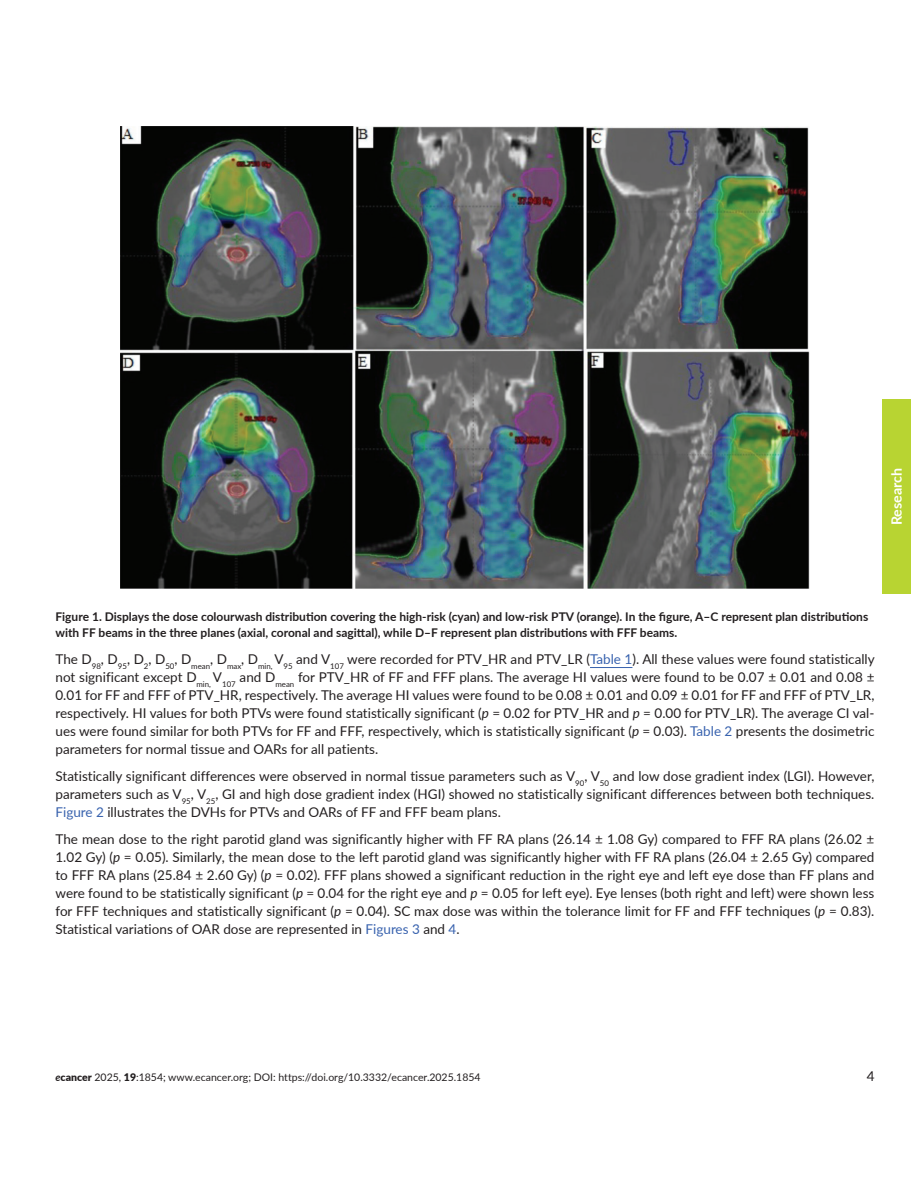
<style>
.page{position:relative;width:918px;height:1188px;background:#fff}
.page>*{position:absolute;margin:0;border:0;box-sizing:border-box;transform-origin:0 0}
.t1{font:700 14.25px "Lato";color:#fff}
.t2{font:13.5px/18px "Lato";color:#231f20;text-align:justify}
.t3{font:700 12px/16.5px "Lato";color:#231f20}
.t4{font:10.5px "Lato";color:#231f20}
.s1{color:#3862ae}
.s2{font-style:italic}
.s3{font-weight:700;font-style:italic}
.s4{font-weight:900}
</style>
<div class="page">
<div style="left:882px;top:399px;width:29px;height:195px;background:#b8d432"></div>
<hr style="left:590px;top:667px;width:42px;height:1px;background:#3862ae">
<img style="left:121px;top:126px;width:688px;height:463px">
<p class="t1" style="left:886px;top:525px;width:59px;rotate:-90deg">Research</p>
<p class="t3" style="left:56px;top:608px;width:814px">Figure 1. Displays the dose colourwash distribution covering the high-risk (cyan) and low-risk PTV (orange). In the figure, A–C represent plan distributions with FF beams in the three planes (axial, coronal and sagittal), while D–F represent plan distributions with FFF beams.</p>
<p class="t2" style="left:55px;top:650px;width:821px">The D<sub>98</sub>, D<sub>95</sub>, D<sub>2</sub>, D<sub>50</sub>, D<sub>mean</sub>, D<sub>max</sub>, D<sub>min,</sub> V<sub>95</sub> and V<sub>107</sub> were recorded for PTV_HR and PTV_LR (<span class="s1">Table 1</span>). All these values were found statistically not significant except D<sub>min,</sub> V<sub>107</sub> and D<sub>mean</sub> for PTV_HR of FF and FFF plans. The average HI values were found to be 0.07 ± 0.01 and 0.08 ± 0.01 for FF and FFF of PTV_HR, respectively. The average HI values were found to be 0.08 ± 0.01 and 0.09 ± 0.01 for FF and FFF of PTV_LR, respectively. HI values for both PTVs were found statistically significant (<span class="s2">p</span> = 0.02 for PTV_HR and <span class="s2">p</span> = 0.00 for PTV_LR). The average CI val&shy;ues were found similar for both PTVs for FF and FFF, respectively, which is statistically significant (<span class="s2">p</span> = 0.03). <span class="s1">Table 2</span> presents the dosimetric parameters for normal tissue and OARs for all patients.</p>
<p class="t2" style="left:55px;top:767px;width:821px">Statistically significant differences were observed in normal tissue parameters such as V<sub>90</sub>, V<sub>50</sub> and low dose gradient index (LGI). However, parameters such as V<sub>95</sub>, V<sub>25</sub>, GI and high dose gradient index (HGI) showed no statistically significant differences between both techniques.<br><span class="s1">Figure 2</span> illustrates the DVHs for PTVs and OARs of FF and FFF beam plans.</p>
<p class="t2" style="left:55px;top:830px;width:820px">The mean dose to the right parotid gland was significantly higher with FF RA plans (26.14 ± 1.08 Gy) compared to FFF RA plans (26.02 ± 1.02 Gy) (<span class="s2">p</span> = 0.05). Similarly, the mean dose to the left parotid gland was significantly higher with FF RA plans (26.04 ± 2.65 Gy) compared to FFF RA plans (25.84 ± 2.60 Gy) (<span class="s2">p</span> = 0.02). FFF plans showed a significant reduction in the right eye and left eye dose than FF plans and were found to be statistically significant (<span class="s2">p</span> = 0.04 for the right eye and <span class="s2">p</span> = 0.05 for left eye). Eye lenses (both right and left) were shown less for FFF techniques and statistically significant (<span class="s2">p</span> = 0.04). SC max dose was within the tolerance limit for FF and FFF techniques (<span class="s2">p</span> = 0.83).<br>Statistical variations of OAR dose are represented in <span class="s1">Figures 3</span> and <span class="s1">4</span>.</p>
<p class="t4" style="left:56px;top:1070px;width:427px"><span class="s3">e</span><span class="s4">cancer</span> 2025, <span class="s4">19</span>:1854; www.ecancer.org; DOI: https://doi.org/10.3332/ecancer.2025.1854</p>
<p class="t2" style="left:867px;top:1067px;width:9px">4</p>
</div>
